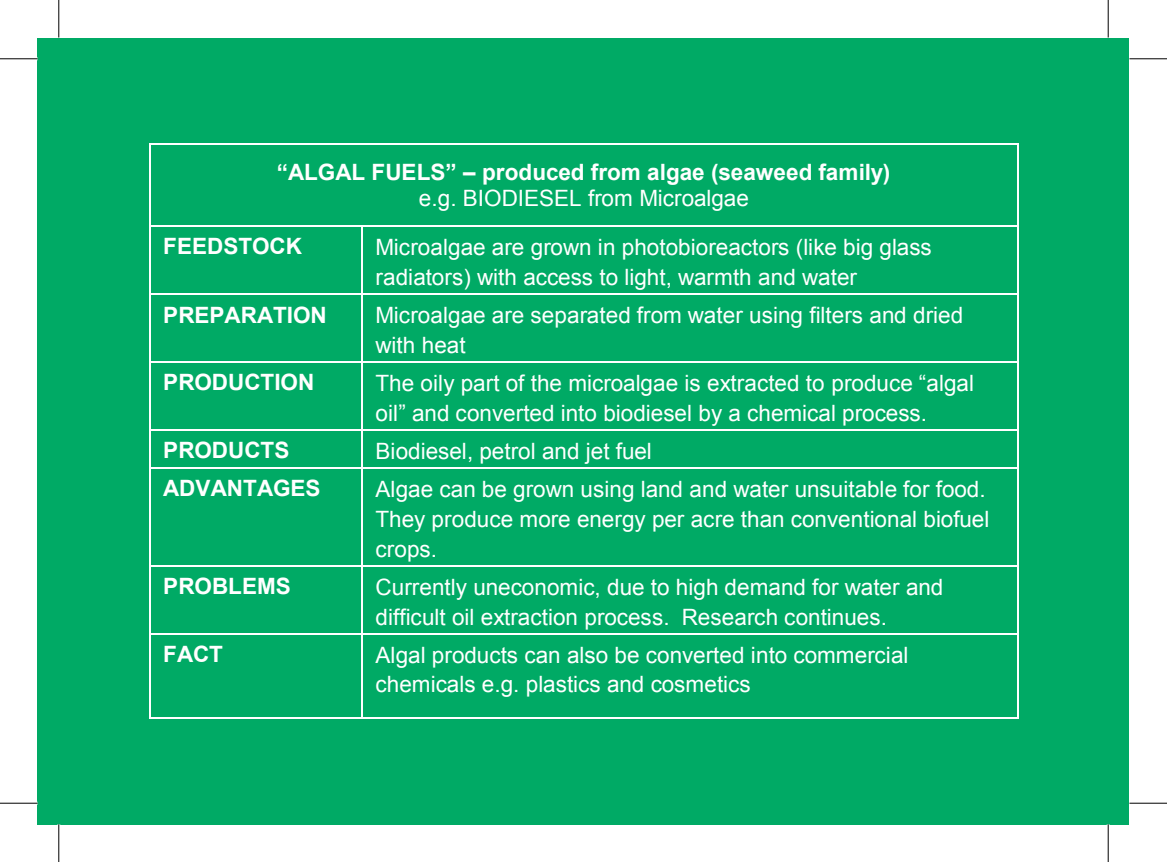
<style>
.page{position:relative;width:1167px;height:862px;background:#fff}
.page>*{position:absolute;margin:0;border:0;box-sizing:border-box;transform-origin:0 0}
.t1{font:22.5px/29.8px "Arial";letter-spacing:.005em;color:#fff}
.t2{font:700 22.5px/26.5px "Arial";color:#fff;text-align:center}
.t3{font:22.5px/29.8px "Arial";letter-spacing:.005em;color:#fff}
.s1{font-style:inherit}
.s2{font-weight:400}
</style>
<div class="page">
<div style="left:38px;top:38px;width:1091px;height:786px;background:#00aa65"></div>
<hr style="left:150px;top:144px;width:867px;height:1px;background:#fff">
<hr style="left:149px;top:145px;width:1px;height:81px;background:#fff">
<hr style="left:1017px;top:145px;width:1px;height:81px;background:#fff">
<hr style="left:150px;top:226px;width:211px;height:1px;background:#fff">
<hr style="left:362px;top:226px;width:655px;height:1px;background:#fff">
<hr style="left:149px;top:234px;width:1px;height:60px;background:#fff">
<hr style="left:361px;top:234px;width:1px;height:60px;background:#fff">
<hr style="left:1017px;top:234px;width:1px;height:60px;background:#fff">
<hr style="left:150px;top:294px;width:211px;height:1px;background:#fff">
<hr style="left:362px;top:294px;width:655px;height:1px;background:#fff">
<hr style="left:149px;top:302px;width:1px;height:59px;background:#fff">
<hr style="left:361px;top:302px;width:1px;height:59px;background:#fff">
<hr style="left:1017px;top:302px;width:1px;height:59px;background:#fff">
<hr style="left:150px;top:361px;width:211px;height:2px;background:#fff">
<hr style="left:362px;top:361px;width:655px;height:2px;background:#fff">
<hr style="left:149px;top:370px;width:1px;height:59px;background:#fff">
<hr style="left:361px;top:370px;width:1px;height:59px;background:#fff">
<hr style="left:1017px;top:370px;width:1px;height:59px;background:#fff">
<hr style="left:150px;top:429px;width:211px;height:1px;background:#fff">
<hr style="left:362px;top:429px;width:655px;height:1px;background:#fff">
<hr style="left:149px;top:438px;width:1px;height:30px;background:#fff">
<hr style="left:361px;top:438px;width:1px;height:30px;background:#fff">
<hr style="left:1017px;top:438px;width:1px;height:30px;background:#fff">
<hr style="left:150px;top:468px;width:211px;height:1px;background:#fff">
<hr style="left:362px;top:468px;width:655px;height:1px;background:#fff">
<hr style="left:149px;top:476px;width:1px;height:89px;background:#fff">
<hr style="left:361px;top:476px;width:1px;height:89px;background:#fff">
<hr style="left:1017px;top:476px;width:1px;height:89px;background:#fff">
<hr style="left:150px;top:565px;width:211px;height:1px;background:#fff">
<hr style="left:362px;top:565px;width:655px;height:1px;background:#fff">
<hr style="left:149px;top:574px;width:1px;height:59px;background:#fff">
<hr style="left:361px;top:574px;width:1px;height:59px;background:#fff">
<hr style="left:1017px;top:574px;width:1px;height:59px;background:#fff">
<hr style="left:150px;top:633px;width:211px;height:1px;background:#fff">
<hr style="left:362px;top:633px;width:655px;height:1px;background:#fff">
<hr style="left:149px;top:641px;width:1px;height:76px;background:#fff">
<hr style="left:150px;top:717px;width:211px;height:1px;background:#fff">
<hr style="left:361px;top:641px;width:1px;height:76px;background:#fff">
<hr style="left:362px;top:717px;width:655px;height:1px;background:#fff">
<hr style="left:1017px;top:641px;width:1px;height:76px;background:#fff">
<hr style="left:0;top:58px;width:38px;height:1px;background:#000">
<hr style="left:1129px;top:58px;width:37px;height:1px;background:#000">
<hr style="left:0;top:802px;width:38px;height:1px;background:#000">
<hr style="left:1129px;top:802px;width:37px;height:1px;background:#000">
<hr style="left:58px;top:0;width:1px;height:38px;background:#000">
<hr style="left:58px;top:824px;width:1px;height:38px;background:#000">
<hr style="left:1107px;top:0;width:1px;height:38px;background:#000">
<hr style="left:1107px;top:824px;width:1px;height:38px;background:#000">
<p class="t2" style="left:277px;top:159px;width:615px"><span class="s1">“ALGAL FUELS” –</span> produced from algae (seaweed family) <span class="s2">e.g. BIODIESEL from Microalgae</span></p>
<p class="t2" style="left:163px;top:234px;width:140px">FEEDSTOCK</p>
<p class="t1" style="left:375px;top:232px;width:558px">Microalgae are grown in photobioreactors (like big glass radiators) with access to light, warmth and water</p>
<p class="t2" style="left:163px;top:302px;width:165px">PREPARATION</p>
<p class="t1" style="left:375px;top:300px;width:589px">Microalgae are separated from water using filters and dried with heat</p>
<p class="t2" style="left:163px;top:370px;width:152px">PRODUCTION</p>
<p class="t3" style="left:375px;top:368px;width:600px"><span class="s1">The oily part of the microalgae is extracted to</span> produce “algal oil” and converted into biodiesel by a chemical process.</p>
<p class="t2" style="left:163px;top:438px;width:128px">PRODUCTS</p>
<p class="t1" style="left:375px;top:436px;width:278px">Biodiesel, petrol and jet fuel</p>
<p class="t2" style="left:163px;top:476px;width:159px">ADVANTAGES</p>
<p class="t1" style="left:375px;top:474px;width:615px">Algae can be grown using land and water unsuitable for food.<br>They produce more energy per acre than conventional biofuel crops.</p>
<p class="t2" style="left:163px;top:574px;width:129px">PROBLEMS</p>
<p class="t1" style="left:375px;top:572px;width:569px">Currently uneconomic, due to high demand for water and difficult oil extraction process. Research continues.</p>
<p class="t2" style="left:163px;top:641px;width:61px">FACT</p>
<p class="t1" style="left:375px;top:640px;width:534px">Algal products can also be converted into commercial chemicals e.g. plastics and cosmetics</p>
</div>
